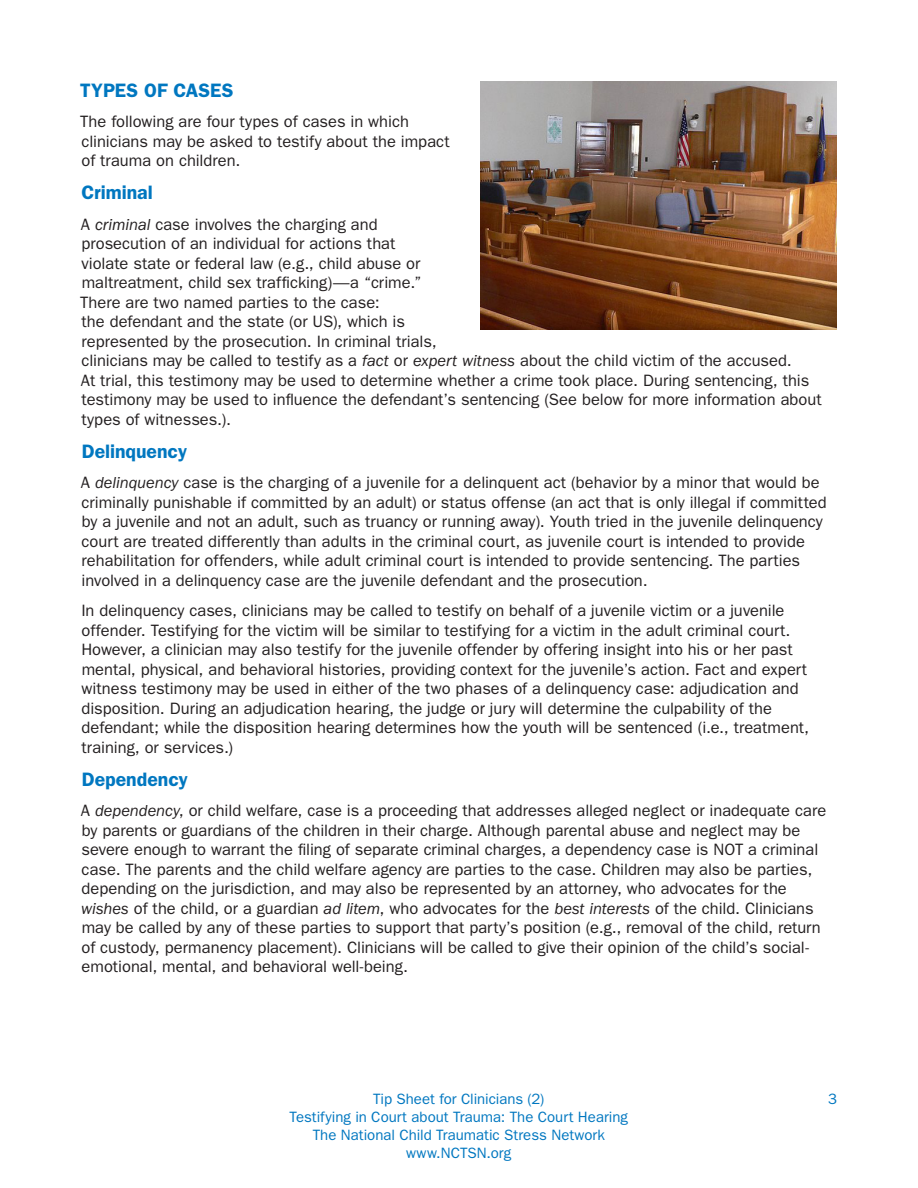
<style>
.page{position:relative;width:918px;height:1188px;background:#fff}
.page>*{position:absolute;margin:0;border:0;box-sizing:border-box;transform-origin:0 0}
.Title_Pg_text{font:600 19.5px "Franklin Gothic";color:#0077c0}
.Title_Pg_text-2{font:16.5px/19.5px "ITC Franklin Gothic Std";color:#231f20}
.t1{font:15px/18px "ITC Franklin Gothic Std";color:#0077c0;text-align:center}
.s1{font-style:italic}
</style>
<div class="page">
<img style="left:481px;top:81px;width:356px;height:248px">
<p class="Title_Pg_text" style="left:80px;top:79px;width:155px">TYPES OF CASES</p>
<p class="Title_Pg_text-2" style="left:80px;top:112px;width:371px">The following are four types of cases in which clinicians may be asked to testify about the impact of trauma on children.</p>
<p class="Title_Pg_text" style="left:82px;top:181px;width:73px">Criminal</p>
<p class="Title_Pg_text-2" style="left:80px;top:214px;width:743px">A <span class="s1">criminal</span> case involves the charging and<br>prosecution of an individual for actions that<br>violate state or federal law (e.g., child abuse or<br>maltreatment, child sex trafficking)—a “crime.”<br>There are two named parties to the case:<br>the defendant and the state (or US), which is<br>represented by the prosecution. In criminal trials,<br>clinicians may be called to testify as a <span class="s1">fact</span> or <span class="s1">expert witness</span> about the child victim of the accused.<br>At trial, this testimony may be used to determine whether a crime took place. During sentencing, this testimony may be used to influence the defendant’s sentencing (See below for more information about types of witnesses.).</p>
<p class="Title_Pg_text" style="left:82px;top:440px;width:107px">Delinquency</p>
<p class="Title_Pg_text-2" style="left:81px;top:473px;width:747px">A <span class="s1">delinquency</span> case is the charging of a juvenile for a delinquent act (behavior by a minor that would be criminally punishable if committed by an adult) or status offense (an act that is only illegal if committed by a juvenile and not an adult, such as truancy or running away). Youth tried in the juvenile delinquency court are treated differently than adults in the criminal court, as juvenile court is intended to provide rehabilitation for offenders, while adult criminal court is intended to provide sentencing. The parties involved in a delinquency case are the juvenile defendant and the prosecution.</p>
<p class="Title_Pg_text-2" style="left:81px;top:601px;width:729px">In delinquency cases, clinicians may be called to testify on behalf of a juvenile victim or a juvenile offender. Testifying for the victim will be similar to testifying for a victim in the adult criminal court.<br>However, a clinician may also testify for the juvenile offender by offering insight into his or her past mental, physical, and behavioral histories, providing context for the juvenile’s action. Fact and expert witness testimony may be used in either of the two phases of a delinquency case: adjudication and disposition. During an adjudication hearing, the judge or jury will determine the culpability of the defendant; while the disposition hearing determines how the youth will be sentenced (i.e., treatment, training, or services.)</p>
<p class="Title_Pg_text" style="left:82px;top:768px;width:108px">Dependency</p>
<p class="Title_Pg_text-2" style="left:81px;top:801px;width:747px">A <span class="s1">dependency</span>, or child welfare, case is a proceeding that addresses alleged neglect or inadequate care by parents or guardians of the children in their charge. Although parental abuse and neglect may be severe enough to warrant the filing of separate criminal charges, a dependency case is NOT a criminal case. The parents and the child welfare agency are parties to the case. Children may also be parties, depending on the jurisdiction, and may also be represented by an attorney, who advocates for the <span class="s1">wishes</span> of the child, or a guardian <span class="s1">ad litem</span>, who advocates for the <span class="s1">best interests</span> of the child. Clinicians may be called by any of these parties to support that party’s position (e.g., removal of the child, return of custody, permanency placement). Clinicians will be called to give their opinion of the child’s social&shy;emotional, mental, and behavioral well-being.</p>
<p class="t1" style="left:373px;top:1090px;width:173px">Tip Sheet for Clinicians (2)</p>
<p class="t1" style="left:828px;top:1090px;width:10px">3</p>
<p class="t1" style="left:289px;top:1108px;width:340px">Testifying in Court about Trauma: The Court Hearing<br>The National Child Traumatic Stress Network www.NCTSN.org</p>
</div>
